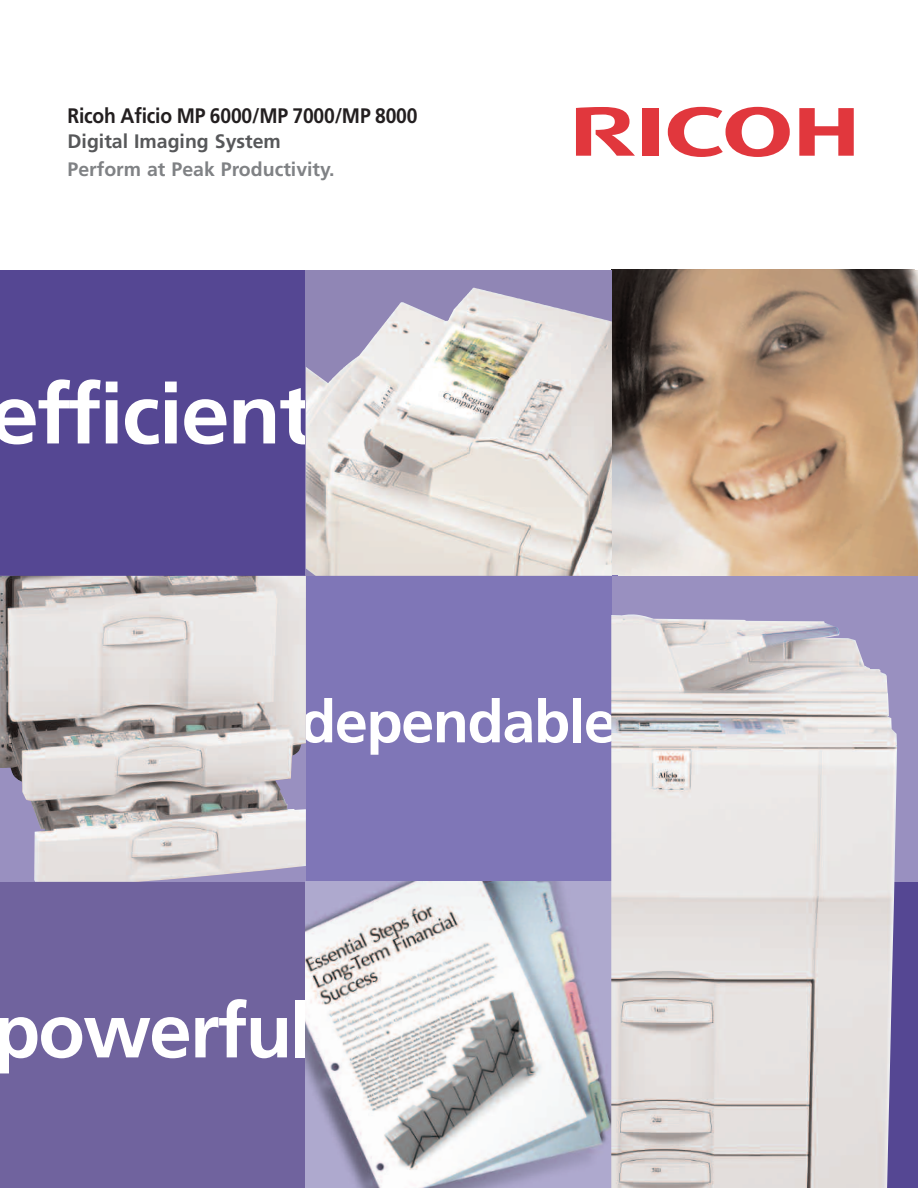
<style>
.page{position:relative;width:918px;height:1188px;background:#fff}
.page>*{position:absolute;margin:0;border:0;box-sizing:border-box;transform-origin:0 0}
.t1{font:700 84px "Frutiger";letter-spacing:-.02em;color:#fff;scale:1.04 1}
.t2{font:700 76.5px "Frutiger";letter-spacing:-.025em;color:#fff}
.t3{font:700 59.1px "Frutiger";letter-spacing:-.02em;color:#fff}
.t4{font:700 21px "Frutiger";letter-spacing:-.01em;color:#231f20;scale:.92 1}
.t5{font:700 19.5px "Frutiger";color:#808285}
.t6{font:700 19.5px "Frutiger";color:#57585a}
</style>
<div class="page">
<img style="left:612px;top:270px;width:306px;height:306px">
<div style="left:0;top:270px;width:306px;height:306px;background:#554793"></div>
<div style="left:306px;top:576px;width:312px;height:307px;background:#7f76b7"></div>
<img style="left:0;top:576px;width:306px;height:306px">
<div style="left:612px;top:882px;width:306px;height:306px;background:#554793"></div>
<div style="left:612px;top:576px;width:306px;height:306px;background:#9990c0"></div>
<svg style="left:306px;top:270px;width:306px;height:306px;background:#d1cbcf"></svg>
<img style="left:306px;top:302px;width:147px;height:274px">
<svg style="left:668px;top:107px;width:122px;height:50px"></svg>
<svg style="left:799px;top:108px;width:55px;height:48px"></svg>
<div style="left:642px;top:108px;width:16px;height:48px;background:#e1373d"></div>
<svg style="left:576px;top:107px;width:59px;height:49px"></svg>
<div style="left:0;top:882px;width:306px;height:306px;background:#70639e"></div>
<img style="left:306px;top:882px;width:305px;height:306px">
<img style="left:611px;top:614px;width:286px;height:574px">
<p class="t4" style="left:68px;top:107px;width:382px">Ricoh Aficio MP 6000/MP 7000/MP 8000</p>
<p class="t6" style="left:68px;top:134px;width:215px">Digital Imaging System</p>
<p class="t5" style="left:68px;top:162px;width:269px">Perform at Peak Productivity.</p>
<h1 class="t1" style="left:-10px;top:380px;width:312px">efficient</h1>
<h3 class="t3" style="left:300px;top:698px;width:318px">dependable</h3>
<h2 class="t2" style="left:-7px;top:1000px;width:320px">powerful</h2>
</div>
